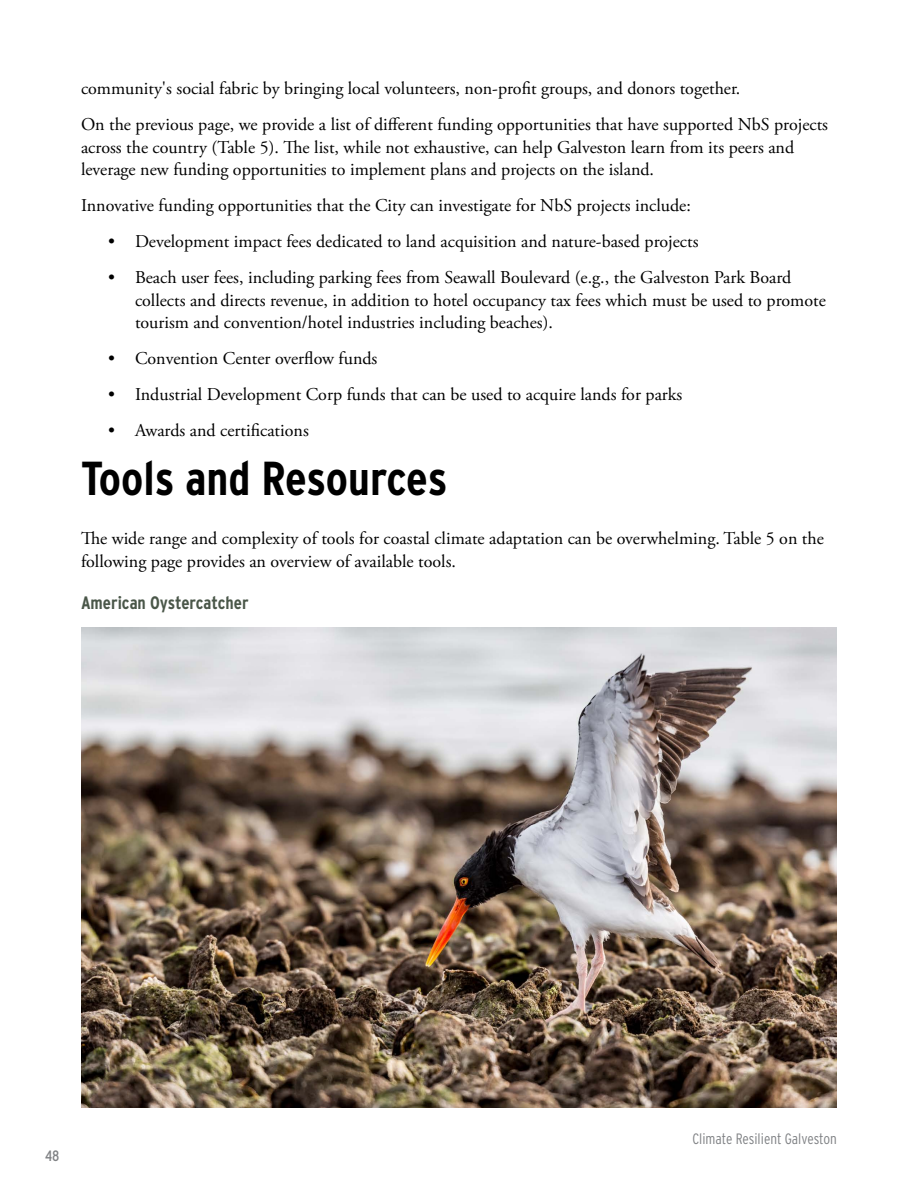
<style>
.page{position:relative;width:918px;height:1188px;background:#fff}
.page>*{position:absolute;margin:0;border:0;box-sizing:border-box;transform-origin:0 0}
.t1{font:700 47.7px "Interstate Condensed";letter-spacing:-.005em;color:#000}
.t2{font:18px/22.5px "Adobe Garamond Pro";color:#000}
.t3{font:700 18px "Interstate Condensed";color:#4a5749}
.t4{font:300 15px "Interstate Condensed";color:#808285}
.t5{font:15px "Interstate Condensed";color:#808285}
</style>
<div class="page">
<img style="left:81px;top:628px;width:756px;height:480px">
<p class="t2" style="left:81px;top:71px;width:749px;line-height:36px">community's social fabric by bringing local volunteers, non-profit groups, and donors together.<br>On the previous page, we provide a list of different funding opportunities that have supported NbS projects</p>
<p class="t2" style="left:81px;top:136px;width:715px">across the country (Table 5). The list, while not exhaustive, can help Galveston learn from its peers and leverage new funding opportunities to implement plans and projects on the island.</p>
<p class="t2" style="left:81px;top:195px;width:611px">Innovative funding opportunities that the City can investigate for NbS projects include:</p>
<p class="t2" style="left:108px;top:231px;width:592px">• Development impact fees dedicated to land acquisition and nature-based projects</p>
<p class="t2" style="left:135px;top:267px;width:692px;text-indent:-27px">• Beach user fees, including parking fees from Seawall Boulevard (e.g., the Galveston Park Board collects and directs revenue, in addition to hotel occupancy tax fees which must be used to promote tourism and convention/hotel industries including beaches).</p>
<p class="t2" style="left:108px;top:348px;width:271px">• Convention Center overflow funds</p>
<p class="t2" style="left:108px;top:384px;width:576px">• Industrial Development Corp funds that can be used to acquire lands for parks</p>
<p class="t2" style="left:108px;top:420px;width:202px">• Awards and certifications</p>
<h1 class="t1" style="left:81px;top:451px;width:368px">Tools and Resources</h1>
<p class="t2" style="left:81px;top:528px;width:744px">The wide range and complexity of tools for coastal climate adaptation can be overwhelming. Table 5 on the following page provides an overview of available tools.</p>
<p class="t3" style="left:81px;top:592px;width:169px">American Oystercatcher</p>
<p class="t5" style="left:45px;top:1148px;width:16px">48</p>
<p class="t4" style="left:692px;top:1130px;width:146px">Climate Resilient Galveston</p>
</div>
